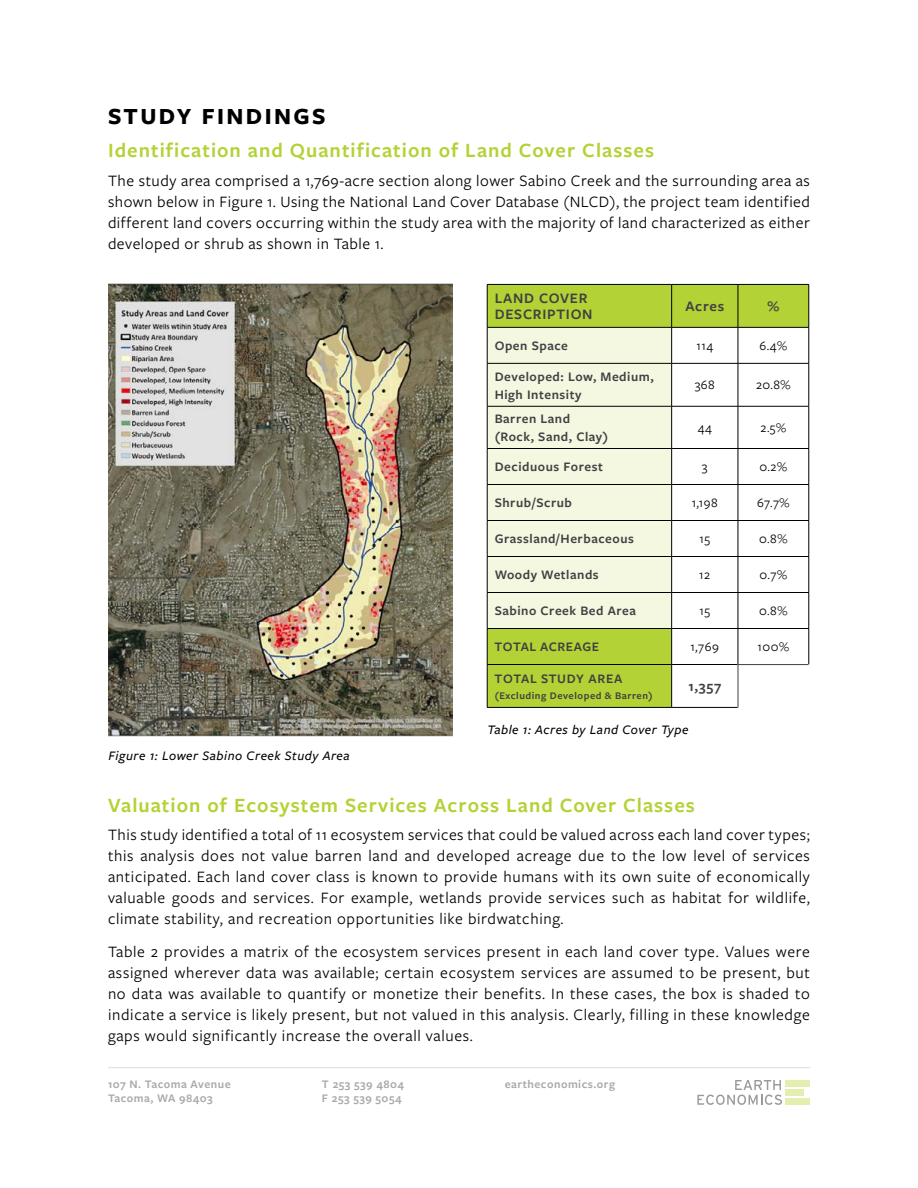
<style>
.page{position:relative;width:918px;height:1188px;background:#fff}
.page>*{position:absolute;margin:0;border:0;box-sizing:border-box;transform-origin:0 0}
.t1{font:700 24px "Freight Sans Pro";letter-spacing:.1em;color:#000}
.t2{font:600 21px "Freight Sans Pro";letter-spacing:.05em;color:#b2d235}
.t3{font:16.5px/21px "Freight Sans Pro";letter-spacing:.04em;color:#000;text-align:justify}
.t4{font:600 15px/16.5px "Freight Sans Pro";letter-spacing:.05em;color:#414042}
.t5{font:600 13.5px/18px "Freight Sans Pro";letter-spacing:.04em;color:#414042}
.t6{font:13.5px "Freight Sans Pro";letter-spacing:.04em;color:#000}
.t7{font:italic 500 13.5px "Freight Sans Pro";letter-spacing:.04em;color:#000}
.t8{font:600 12px/13.5px "Freight Sans Pro";letter-spacing:.04em;color:#a7a9ac}
.t9{font:600 10.5px "Freight Sans Pro";letter-spacing:.05em;color:#414042}
</style>
<div class="page">
<svg style="left:697px;top:1080px;width:85px;height:25px"></svg>
<div style="left:786px;top:1080px;width:24px;height:6px;background:#e3eeaf"></div>
<div style="left:786px;top:1089px;width:18px;height:7px;background:#e3eeaf"></div>
<div style="left:786px;top:1098px;width:24px;height:7px;background:#e3eeaf"></div>
<hr style="left:108px;top:1067px;width:702px;height:1px;background:#dcddde">
<img style="left:109px;top:284px;width:344px;height:452px">
<svg style="left:488px;top:285px;width:321px;height:422px"></svg>
<div style="left:488px;top:328px;width:183px;height:300px;background:#f4f8e1"></div>
<hr style="left:487px;top:284px;width:185px;height:1px;background:#000">
<hr style="left:487px;top:285px;width:1px;height:42px;background:#000">
<hr style="left:672px;top:284px;width:66px;height:1px;background:#000">
<hr style="left:671px;top:285px;width:1px;height:42px;background:#000">
<hr style="left:738px;top:284px;width:71px;height:1px;background:#000">
<hr style="left:738px;top:285px;width:1px;height:42px;background:#000">
<hr style="left:809px;top:285px;width:1px;height:42px;background:#000">
<hr style="left:487px;top:327px;width:185px;height:1px;background:#000">
<hr style="left:487px;top:328px;width:1px;height:35px;background:#000">
<hr style="left:672px;top:327px;width:66px;height:1px;background:#000">
<hr style="left:671px;top:328px;width:1px;height:35px;background:#000">
<hr style="left:738px;top:327px;width:71px;height:1px;background:#000">
<hr style="left:738px;top:328px;width:1px;height:35px;background:#000">
<hr style="left:809px;top:328px;width:1px;height:35px;background:#000">
<hr style="left:487px;top:363px;width:185px;height:1px;background:#000">
<hr style="left:487px;top:364px;width:1px;height:42px;background:#000">
<hr style="left:672px;top:363px;width:66px;height:1px;background:#000">
<hr style="left:671px;top:364px;width:1px;height:42px;background:#000">
<hr style="left:738px;top:363px;width:71px;height:1px;background:#000">
<hr style="left:738px;top:364px;width:1px;height:42px;background:#000">
<hr style="left:809px;top:364px;width:1px;height:42px;background:#000">
<hr style="left:487px;top:406px;width:185px;height:1px;background:#000">
<hr style="left:487px;top:406px;width:1px;height:42px;background:#000">
<hr style="left:672px;top:406px;width:66px;height:1px;background:#000">
<hr style="left:671px;top:406px;width:1px;height:42px;background:#000">
<hr style="left:738px;top:406px;width:71px;height:1px;background:#000">
<hr style="left:738px;top:406px;width:1px;height:42px;background:#000">
<hr style="left:809px;top:406px;width:1px;height:42px;background:#000">
<hr style="left:487px;top:448px;width:185px;height:1px;background:#000">
<hr style="left:487px;top:449px;width:1px;height:35px;background:#000">
<hr style="left:672px;top:448px;width:66px;height:1px;background:#000">
<hr style="left:671px;top:449px;width:1px;height:35px;background:#000">
<hr style="left:738px;top:448px;width:71px;height:1px;background:#000">
<hr style="left:738px;top:449px;width:1px;height:35px;background:#000">
<hr style="left:809px;top:449px;width:1px;height:35px;background:#000">
<hr style="left:487px;top:484px;width:185px;height:1px;background:#000">
<hr style="left:487px;top:485px;width:1px;height:35px;background:#000">
<hr style="left:672px;top:484px;width:66px;height:1px;background:#000">
<hr style="left:671px;top:485px;width:1px;height:35px;background:#000">
<hr style="left:738px;top:484px;width:71px;height:1px;background:#000">
<hr style="left:738px;top:485px;width:1px;height:35px;background:#000">
<hr style="left:809px;top:485px;width:1px;height:35px;background:#000">
<hr style="left:487px;top:520px;width:185px;height:1px;background:#000">
<hr style="left:487px;top:521px;width:1px;height:35px;background:#000">
<hr style="left:672px;top:520px;width:66px;height:1px;background:#000">
<hr style="left:671px;top:521px;width:1px;height:35px;background:#000">
<hr style="left:738px;top:520px;width:71px;height:1px;background:#000">
<hr style="left:738px;top:521px;width:1px;height:35px;background:#000">
<hr style="left:809px;top:521px;width:1px;height:35px;background:#000">
<hr style="left:487px;top:556px;width:185px;height:1px;background:#000">
<hr style="left:487px;top:557px;width:1px;height:35px;background:#000">
<hr style="left:672px;top:556px;width:66px;height:1px;background:#000">
<hr style="left:671px;top:557px;width:1px;height:35px;background:#000">
<hr style="left:738px;top:556px;width:71px;height:1px;background:#000">
<hr style="left:738px;top:557px;width:1px;height:35px;background:#000">
<hr style="left:809px;top:557px;width:1px;height:35px;background:#000">
<hr style="left:487px;top:592px;width:185px;height:1px;background:#000">
<hr style="left:487px;top:593px;width:1px;height:35px;background:#000">
<hr style="left:672px;top:592px;width:66px;height:1px;background:#000">
<hr style="left:671px;top:593px;width:1px;height:35px;background:#000">
<hr style="left:738px;top:592px;width:71px;height:1px;background:#000">
<hr style="left:738px;top:593px;width:1px;height:35px;background:#000">
<hr style="left:809px;top:593px;width:1px;height:35px;background:#000">
<hr style="left:487px;top:628px;width:185px;height:1px;background:#000">
<hr style="left:487px;top:629px;width:1px;height:35px;background:#000">
<hr style="left:672px;top:628px;width:66px;height:1px;background:#000">
<hr style="left:671px;top:629px;width:1px;height:35px;background:#000">
<hr style="left:738px;top:628px;width:71px;height:1px;background:#000">
<hr style="left:738px;top:629px;width:1px;height:35px;background:#000">
<hr style="left:809px;top:629px;width:1px;height:35px;background:#000">
<hr style="left:487px;top:664px;width:185px;height:1px;background:#000">
<hr style="left:487px;top:665px;width:1px;height:42px;background:#000">
<hr style="left:672px;top:664px;width:66px;height:1px;background:#000">
<hr style="left:671px;top:665px;width:1px;height:42px;background:#000">
<hr style="left:487px;top:707px;width:185px;height:1px;background:#000">
<hr style="left:672px;top:707px;width:66px;height:1px;background:#000">
<svg style="left:738px;top:664px;width:71px;height:44px"></svg>
<h1 class="t1" style="left:108px;top:100px;width:219px">STUDY FINDINGS</h1>
<p class="t2" style="left:108px;top:136px;width:548px">Identification and Quantification of Land Cover Classes</p>
<p class="t3" style="left:108px;top:169px;width:704px">The study area comprised a 1,769-acre section along lower Sabino Creek and the surrounding area as shown below in Figure 1. Using the National Land Cover Database (NLCD), the project team identified different land covers occurring within the study area with the majority of land characterized as either developed or shrub as shown in Table 1.</p>
<p class="t4" style="left:495px;top:289px;width:99px">LAND COVER<br>DESCRIPTION</p>
<p class="t4" style="left:685px;top:297px;width:40px">Acres</p>
<p class="t4" style="left:767px;top:297px;width:13px">%</p>
<p class="t5" style="left:495px;top:336px;width:75px">Open Space</p>
<p class="t6" style="left:696px;top:337px;width:18px">114</p>
<p class="t6" style="left:759px;top:337px;width:29px">6.4%</p>
<p class="t5" style="left:495px;top:367px;width:161px">Developed: Low, Medium,<br>High Intensity</p>
<p class="t6" style="left:695px;top:376px;width:22px">368</p>
<p class="t6" style="left:756px;top:376px;width:36px">20.8%</p>
<p class="t5" style="left:495px;top:409px;width:115px">Barren Land (Rock, Sand, Clay)</p>
<p class="t6" style="left:698px;top:419px;width:16px">44</p>
<p class="t6" style="left:761px;top:419px;width:27px">2.5%</p>
<p class="t5" style="left:495px;top:457px;width:110px">Deciduous Forest</p>
<p class="t6" style="left:702px;top:458px;width:7px">3</p>
<p class="t6" style="left:760px;top:458px;width:29px">0.2%</p>
<p class="t5" style="left:495px;top:493px;width:79px">Shrub/Scrub</p>
<p class="t6" style="left:692px;top:494px;width:28px">1,198</p>
<p class="t6" style="left:757px;top:494px;width:34px">67.7%</p>
<p class="t5" style="left:495px;top:529px;width:141px">Grassland/Herbaceous</p>
<p class="t6" style="left:699px;top:530px;width:12px">15</p>
<p class="t6" style="left:759px;top:530px;width:30px">0.8%</p>
<p class="t5" style="left:495px;top:565px;width:106px">Woody Wetlands</p>
<p class="t6" style="left:699px;top:566px;width:12px">12</p>
<p class="t6" style="left:760px;top:566px;width:29px">0.7%</p>
<p class="t5" style="left:495px;top:601px;width:143px">Sabino Creek Bed Area</p>
<p class="t6" style="left:699px;top:602px;width:12px">15</p>
<p class="t6" style="left:759px;top:602px;width:30px">0.8%</p>
<p class="t5" style="left:495px;top:637px;width:106px">TOTAL ACREAGE</p>
<p class="t6" style="left:691px;top:638px;width:30px">1,769</p>
<p class="t6" style="left:757px;top:638px;width:33px">100%</p>
<p class="t5" style="left:495px;top:669px;width:129px">TOTAL STUDY AREA</p>
<p class="t9" style="left:495px;top:689px;width:160px">(Excluding Developed &amp; Barren)</p>
<p class="t4" style="left:688px;top:677px;width:34px">1,357</p>
<p class="t7" style="left:488px;top:721px;width:202px">Table 1: Acres by Land Cover Type</p>
<p class="t7" style="left:108px;top:747px;width:243px">Figure 1: Lower Sabino Creek Study Area</p>
<p class="t2" style="left:108px;top:791px;width:589px">Valuation of Ecosystem Services Across Land Cover Classes</p>
<p class="t3" style="left:108px;top:824px;width:704px">This study identified a total of 11 ecosystem services that could be valued across each land cover types; this analysis does not value barren land and developed acreage due to the low level of services anticipated. Each land cover class is known to provide humans with its own suite of economically valuable goods and services. For example, wetlands provide services such as habitat for wildlife, climate stability, and recreation opportunities like birdwatching.</p>
<p class="t3" style="left:108px;top:941px;width:704px">Table 2 provides a matrix of the ecosystem services present in each land cover type. Values were assigned wherever data was available; certain ecosystem services are assumed to be present, but no data was available to quantify or monetize their benefits. In these cases, the box is shaded to indicate a service is likely present, but not valued in this analysis. Clearly, filling in these knowledge gaps would significantly increase the overall values.</p>
<p class="t8" style="left:108px;top:1077px;width:124px">107 N. Tacoma Avenue<br>Tacoma, WA 98403</p>
<p class="t8" style="left:322px;top:1077px;width:84px">T 253 539 4804<br>F 253 539 5054</p>
<p class="t8" style="left:505px;top:1077px;width:112px">eartheconomics.org</p>
</div>
